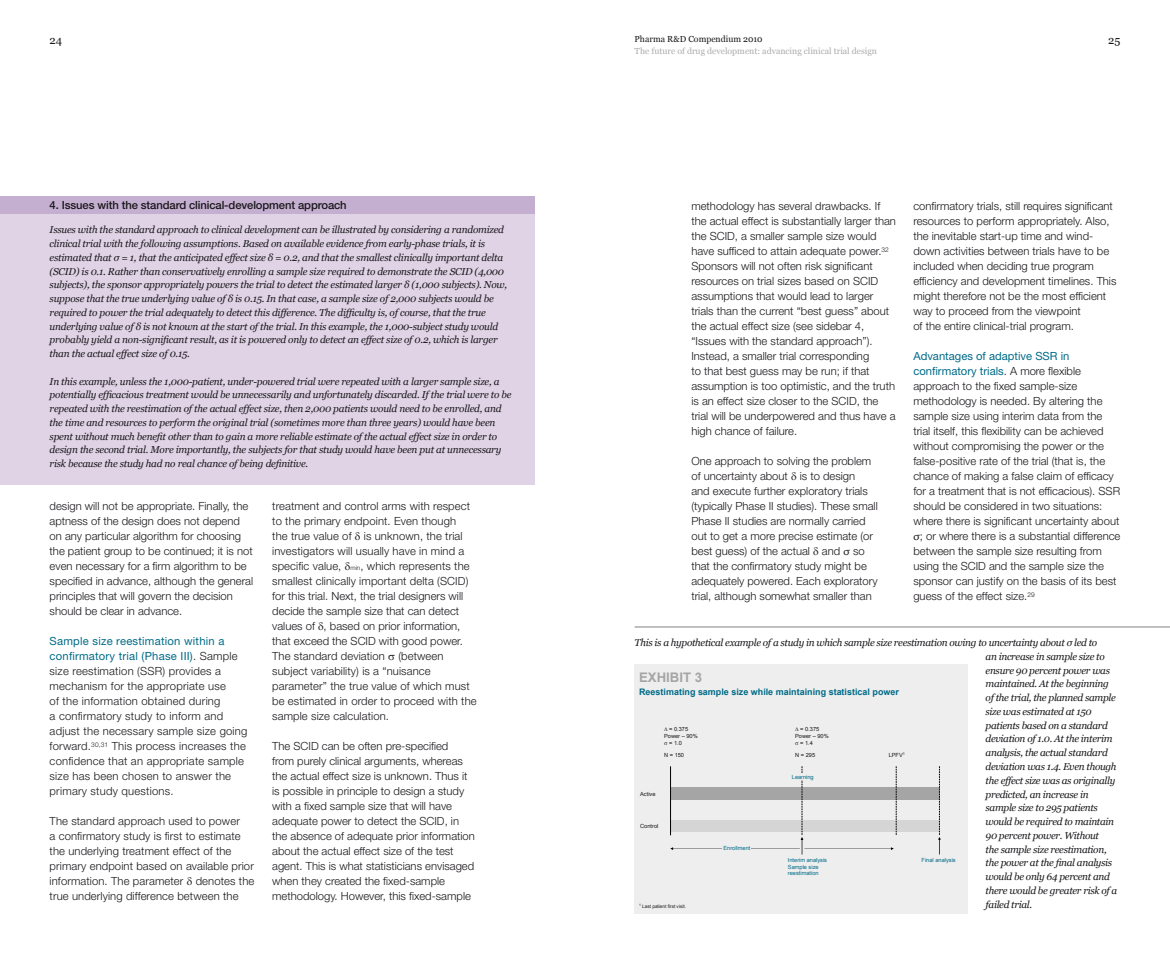
<style>
.page{position:relative;width:1170px;height:964px;background:#fff}
.page>*{position:absolute;margin:0;border:0;box-sizing:border-box;transform-origin:0 0}
.t1{font:700 13.25px "Arial";color:#a4a5a4}
.t2{font:300 11.25px/15px "Helvetica Neue LT Std";color:#1a171b}
.t3{font:300 11.25px/15px "Helvetica Neue LT Std";letter-spacing:.02em;color:#1a171b}
.t4{font:500 11.25px "Helvetica Neue LT Std";letter-spacing:-.01em;color:#1a171b}
.t5{font:11.25px "Georgia";color:#1a171b}
.t6{font:italic 10px/13.8px "Georgia";letter-spacing:-.02em;color:#1a171b}
.t7{font:700 9px "Arial";color:#006b88}
.t8{font:8.75px "Georgia";color:#ababad}
.t9{font:8.75px "Georgia";color:#1a171b}
.t10{font:5.62px/6.8px "Arial";color:#006b88}
.t11{font:5.62px/7.1px "Arial";color:#1a171b}
.t12{font:4.75px "Arial";letter-spacing:-.005em;color:#1a171b}
.s1{font-weight:400;color:#006b88}
.s2{font-size:6.25px}
.s3{font-family:"Sylfaen";font-weight:400}
</style>
<div class="page">
<div style="left:0;top:196px;width:535px;height:288px;background:#dfd3e5"></div>
<div style="left:0;top:196px;width:535px;height:18px;background:#c5afd0"></div>
<div style="left:634px;top:664px;width:333px;height:250px;background:#eee"></div>
<div style="left:670px;top:787px;width:269px;height:13px;background:#a4a5a4"></div>
<div style="left:670px;top:820px;width:269px;height:12px;background:#d5d5d5"></div>
<svg style="left:670px;top:766px;width:226px;height:88px"></svg>
<svg style="left:938px;top:766px;width:2px;height:88px"></svg>
<div style="left:791px;top:773px;width:22px;height:7px;background:#eee"></div>
<hr style="left:634px;top:627px;width:535px;height:1px;background:#7f8182">
<p class="t9" style="left:634px;top:34px;width:129px">Pharma R&amp;D Compendium 2010</p>
<p class="t8" style="left:634px;top:46px;width:244px">The future of drug development: advancing clinical trial design</p>
<p class="t5" style="left:50px;top:34px;width:14px">24</p>
<p class="t5" style="left:1107px;top:34px;width:14px">25</p>
<p class="t4" style="left:50px;top:198px;width:298px">4. Issues with the standard clinical-development approach</p>
<p class="t6" style="left:50px;top:223px;width:459px">Issues with the standard approach to clinical development can be illustrated by considering a randomized clinical trial with the following assumptions. Based on available evidence from early-phase trials, it is estimated that σ = 1, that the anticipated effect size δ = 0.2, and that the smallest clinically important delta (SCID) is 0.1. Rather than conservatively enrolling a sample size required to demonstrate the SCID (4,000 subjects), the sponsor appropriately powers the trial to detect the estimated larger δ (1,000 subjects). Now, suppose that the true underlying value of δ is 0.15. In that case, a sample size of 2,000 subjects would be required to power the trial adequately to detect this difference. The difficulty is, of course, that the true underlying value of δ is not known at the start of the trial. In this example, the 1,000-subject study would probably yield a non-significant result, as it is powered only to detect an effect size of 0.2, which is larger than the actual effect size of 0.15.</p>
<p class="t6" style="left:50px;top:374px;width:463px">In this example, unless the 1,000-patient, under-powered trial were repeated with a larger sample size, a potentially efficacious treatment would be unnecessarily and unfortunately discarded. If the trial were to be repeated with the reestimation of the actual effect size, then 2,000 patients would need to be enrolled, and the time and resources to perform the original trial (sometimes more than three years) would have been spent without much benefit other than to gain a more reliable estimate of the actual effect size in order to design the second trial. More importantly, the subjects for that study would have been put at unnecessary risk because the study had no real chance of being definitive.</p>
<p class="t2" style="left:50px;top:499px;width:205px">design will not be appropriate. Finally, the aptness of the design does not depend on any particular algorithm for choosing the patient group to be continued; it is not even necessary for a firm algorithm to be specified in advance, although the general principles that will govern the decision should be clear in advance.</p>
<p class="t3" style="left:50px;top:633px;width:199px"><span class="s1">Sample size reestimation within a confirmatory trial (Phase III)</span>. Sample size reestimation (SSR) provides a mechanism for the appropriate use<br>of the information obtained during<br>a confirmatory study to inform and adjust the necessary sample size going forward.<sup>30,31</sup> This process increases the confidence that an appropriate sample size has been chosen to answer the primary study questions.</p>
<p class="t2" style="left:50px;top:813px;width:206px">The standard approach used to power<br>a confirmatory study is first to estimate the underlying treatment effect of the primary endpoint based on available prior information. The parameter denotes the true underlying difference between the</p>
<p class="t2" style="left:272px;top:498px;width:206px">treatment and control arms with respect to the primary endpoint. Even though<br>the true value of is unknown, the trial investigators will usually have in mind a specific value, <span class="s2">min</span>, which represents the smallest clinically important delta (SCID) for this trial. Next, the trial designers will decide the sample size that can detect values of , based on prior information, that exceed the SCID with good power.<br>The standard deviation (between subject variability) is a “nuisance parameter” the true value of which must be estimated in order to proceed with the sample size calculation.</p>
<p class="t2" style="left:272px;top:738px;width:204px">The SCID can be often pre-specified<br>from purely clinical arguments, whereas the actual effect size is unknown. Thus it is possible in principle to design a study with a fixed sample size that will have adequate power to detect the SCID, in the absence of adequate prior information about the actual effect size of the test agent. This is what statisticians envisaged when they created the fixed-sample methodology. However, this fixed-sample</p>
<p class="t2" style="left:691px;top:198px;width:206px">methodology has several drawbacks. If the actual effect is substantially larger than the SCID, a smaller sample size would have sufficed to attain adequate power.<sup>32<br></sup>Sponsors will not often risk significant resources on trial sizes based on SCID assumptions that would lead to larger trials than the current “best guess” about the actual effect size (see sidebar 4, “Issues with the standard approach”).<br>Instead, a smaller trial corresponding<br>to that best guess may be run; if that assumption is too optimistic, and the truth is an effect size closer to the SCID, the trial will be underpowered and thus have a high chance of failure.</p>
<p class="t2" style="left:691px;top:453px;width:188px">One approach to solving the problem of uncertainty about is to design<br>and execute further exploratory trials (typically Phase II studies). These small Phase II studies are normally carried out to get a more precise estimate (or best guess) of the actual and <span class="s3">σ</span> so that the confirmatory study might be adequately powered. Each exploratory trial, although somewhat smaller than</p>
<p class="t2" style="left:913px;top:198px;width:204px">confirmatory trials, still requires significant resources to perform appropriately. Also, the inevitable start-up time and wind&shy;down activities between trials have to be included when deciding true program efficiency and development timelines. This might therefore not be the most efficient way to proceed from the viewpoint<br>of the entire clinical-trial program.</p>
<p class="t2" style="left:913px;top:348px;width:208px"><span class="s1">Advantages of adaptive SSR in confirmatory trials</span>. A more flexible approach to the fixed sample-size methodology is needed. By altering the sample size using interim data from the trial itself, this flexibility can be achieved without compromising the power or the false-positive rate of the trial (that is, the chance of making a false claim of efficacy for a treatment that is not efficacious). SSR should be considered in two situations: where there is significant uncertainty about <span class="s3">σ</span>; or where there is a substantial difference between the sample size resulting from using the SCID and the sample size the sponsor can justify on the basis of its best guess of the effect size.<sup>29</sup></p>
<p class="t6" style="left:985px;top:636px;width:133px;text-indent:-351px">This is a hypothetical example of a study in which sample size reestimation owing to uncertainty about σ led to<br>an increase in sample size to ensure 90 percent power was maintained. At the beginning of the trial, the planned sample size was estimated at 150 patients based on a standard deviation of 1.0. At the interim analysis, the actual standard deviation was 1.4. Even though the effect size was as originally predicted, an increase in sample size to 295 patients would be required to maintain<br>90 percent power. Without<br>the sample size reestimation, the power at the final analysis would be only 64 percent and there would be greater risk of a failed trial.</p>
<p class="t1" style="left:639px;top:669px;width:65px">EXHIBIT 3</p>
<p class="t7" style="left:639px;top:685px;width:261px">Reestimating sample size while maintaining statistical power</p>
<p class="t11" style="left:669px;top:726px;width:21px">= 0.375</p>
<p class="t11" style="left:800px;top:726px;width:21px">= 0.375</p>
<p class="t11" style="left:669px;top:733px;width:30px;text-indent:-5px">Power – 90% = 1.0</p>
<p class="t11" style="left:664px;top:751px;width:21px">N = 150</p>
<p class="t11" style="left:800px;top:733px;width:30px;text-indent:-5px">Power – 90% = 1.4</p>
<p class="t11" style="left:795px;top:751px;width:21px">N = 295</p>
<p class="t11" style="left:888px;top:751px;width:18px">LPFV<sup>1</sup></p>
<p class="t10" style="left:791px;top:773px;width:23px">Learning</p>
<p class="t11" style="left:640px;top:790px;width:17px">Active</p>
<p class="t11" style="left:640px;top:822px;width:20px">Control</p>
<p class="t10" style="left:723px;top:845px;width:28px">Enrollment</p>
<p class="t10" style="left:787px;top:856px;width:41px">Interim analysis<br>Sample size reestimation</p>
<p class="t10" style="left:921px;top:856px;width:36px">Final analysis</p>
<p class="t12" style="left:639px;top:903px;width:48px"><sup>1</sup> Last patient first visit.</p>
</div>
